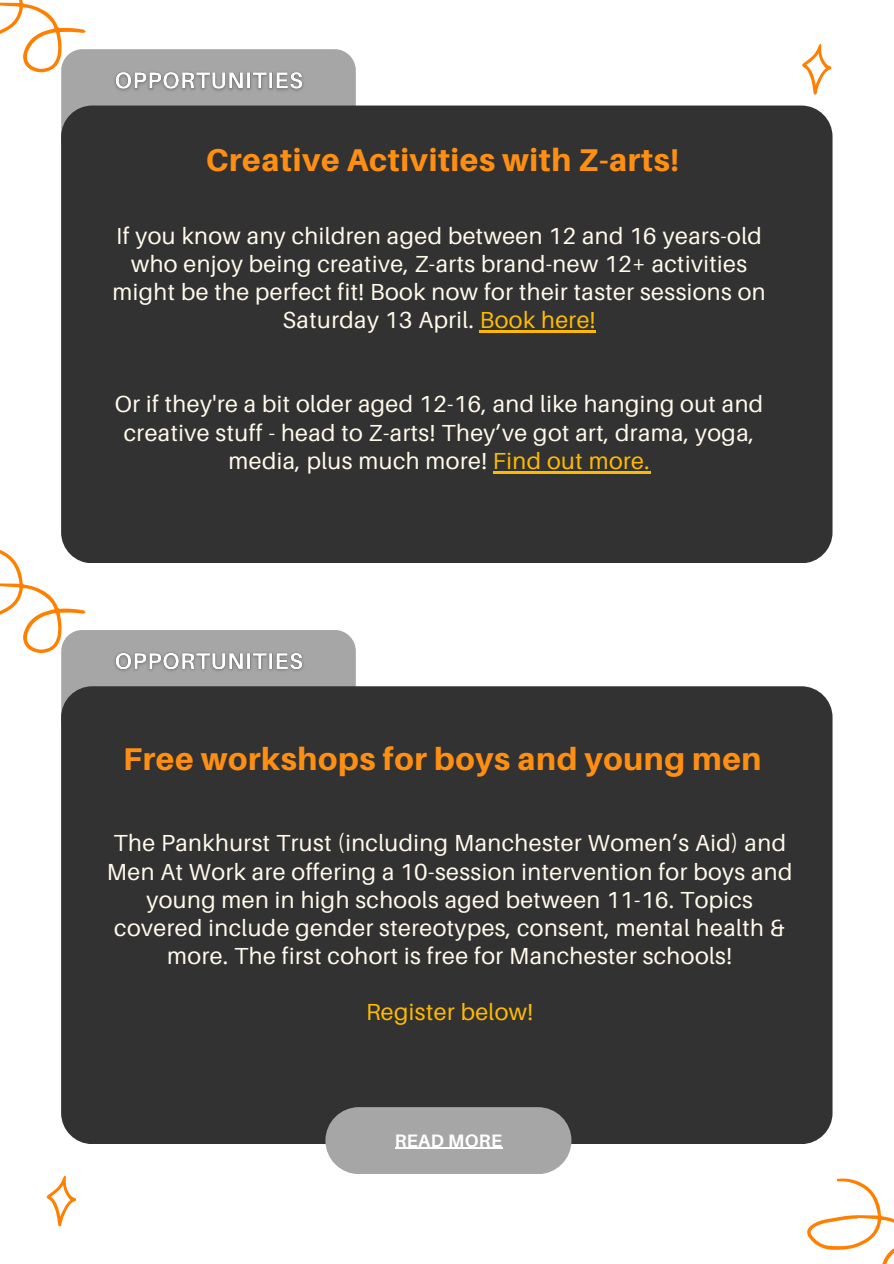
<style>
.page{position:relative;width:894px;height:1264px;background:#fff}
.page>*{position:absolute;margin:0;border:0;box-sizing:border-box;transform-origin:0 0}
.t1{font:800 31.5px "Aileron";letter-spacing:.02em;color:#ff8f12}
.t2{font:23.25px/28.2px "Aileron";letter-spacing:.02em;color:#fffaeb;text-align:center}
.t3{font:23.25px "Aileron";letter-spacing:.02em;color:#ffba00}
.t4{font:700 18px "Aileron";letter-spacing:.02em;color:#fff}
.s1{color:#ffba00}
</style>
<div class="page">
<svg style="left:802px;top:44px;width:30px;height:51px"></svg>
<div style="left:61px;top:49px;width:295px;height:113px;background:#a6a6a6;border-radius:21px"></div>
<div style="left:61px;top:105px;width:770px;height:458px;background:#323232;border-radius:31px"></div>
<svg style="left:0;top:0;width:87px;height:75px"></svg>
<div style="left:61px;top:630px;width:295px;height:112px;background:#a6a6a6;border-radius:21px"></div>
<div style="left:61px;top:686px;width:770px;height:458px;background:#323232;border-radius:31px"></div>
<svg style="left:0;top:544px;width:87px;height:111px"></svg>
<div style="left:325px;top:1107px;width:246px;height:67px;background:#a6a6a6;border-radius:33px"></div>
<hr style="left:394px;top:1147px;width:108px;height:1px;background:#fff">
<svg style="left:46px;top:1175px;width:30px;height:51px"></svg>
<svg style="left:807px;top:1178px;width:86px;height:85px"></svg>
<img style="left:114px;top:72px;width:189px;height:19px">
<hr style="left:479px;top:330px;width:117px;height:2px;background:#ffba00">
<hr style="left:493px;top:471px;width:157px;height:2px;background:#ffba00">
<img style="left:114px;top:652px;width:190px;height:19px">
<h1 class="t1" style="left:206px;top:140px;width:474px">Creative Activities with Z-arts!</h1>
<p class="t2" style="left:112px;top:221px;width:654px">If you know any children aged between 12 and 16 years-old who enjoy being creative, Z-arts brand-new 12+ activities might be the perfect fit! Book now for their taster sessions on Saturday 13 April. <span class="s1">Book here!</span></p>
<p class="t2" style="left:115px;top:390px;width:649px">Or if they're a bit older aged 12-16, and like hanging out and creative stuff - head to Z-arts! They’ve got art, drama, yoga, media, plus much more! <span class="s1">Find out more.</span></p>
<h1 class="t1" style="left:123px;top:739px;width:639px">Free workshops for boys and young men</h1>
<p class="t2" style="left:107px;top:828px;width:687px">The Pankhurst Trust (including Manchester Women’s Aid) and Men At Work are offering a 10-session intervention for boys and young men in high schools aged between 11-16. Topics covered include gender stereotypes, consent, mental health &amp; more. The first cohort is free for Manchester schools!</p>
<p class="t3" style="left:366px;top:997px;width:169px">Register below!</p>
<p class="t4" style="left:394px;top:1129px;width:109px">READ MORE</p>
</div>
